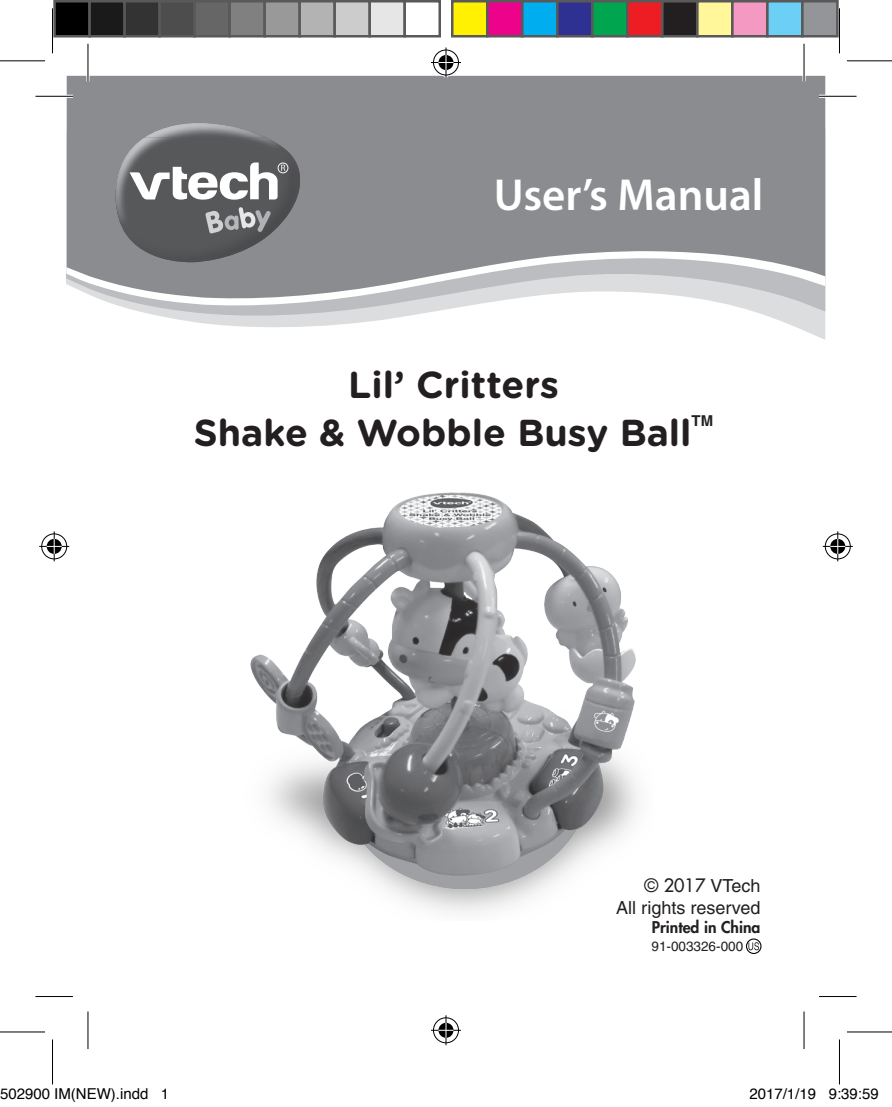
<style>
.page{position:relative;width:892px;height:1107px;background:#fff}
.page>*{position:absolute;margin:0;border:0;box-sizing:border-box;transform-origin:0 0}
.t1{font:600 45px "Myriad Pro";color:#fff}
.t2{font:700 37.5px "Gotham Rounded";color:#231f20}
.t3{font:500 18px "Helvetica";color:#231f20}
.t4{font:500 18px "Futura";color:#231f20}
.t5{font:800 15.75px "Futura";color:#231f20}
.t6{font:15px "Helvetica";color:#000}
.t7{font:700 15px "Helvetica";color:#231f20}
.t8{font:500 13.5px "Helvetica";color:#231f20}
.s1{font-family:"Helvetica"}
</style>
<div class="page">
<img style="left:250px;top:492px;width:388px;height:420px">
<svg style="left:748px;top:942px;width:11px;height:8px"></svg>
<div style="left:746px;top:938px;width:15px;height:16px;border:1px solid #000;border-radius:50%"></div>
<svg style="left:171px;top:318px;width:654px;height:22px"></svg>
<svg style="left:127px;top:308px;width:698px;height:10px"></svg>
<svg style="left:105px;top:301px;width:720px;height:7px"></svg>
<svg style="left:67px;top:76px;width:758px;height:225px;background:#95979a"></svg>
<svg style="left:115px;top:123px;width:193px;height:139px;background:#7a7b7d"></svg>
<hr style="left:35px;top:95px;width:38px;height:3px;background:#fff">
<hr style="left:819px;top:95px;width:37px;height:3px;background:#fff">
<hr style="left:86px;top:44px;width:3px;height:37px;background:#fff">
<hr style="left:802px;top:44px;width:3px;height:37px;background:#fff">
<hr style="left:35px;top:96px;width:38px;height:1px;background:#000">
<hr style="left:819px;top:96px;width:37px;height:1px;background:#000">
<hr style="left:35px;top:996px;width:38px;height:1px;background:#000">
<hr style="left:819px;top:996px;width:37px;height:1px;background:#000">
<hr style="left:88px;top:44px;width:1px;height:37px;background:#000">
<hr style="left:88px;top:1011px;width:1px;height:38px;background:#000">
<hr style="left:803px;top:44px;width:1px;height:37px;background:#000">
<hr style="left:803px;top:1011px;width:1px;height:38px;background:#000">
<hr style="left:0;top:60px;width:45px;height:1px;background:#000">
<hr style="left:847px;top:60px;width:45px;height:1px;background:#000">
<hr style="left:0;top:1031px;width:45px;height:1px;background:#000">
<hr style="left:847px;top:1031px;width:45px;height:1px;background:#000">
<hr style="left:52px;top:8px;width:1px;height:45px;background:#000">
<hr style="left:52px;top:1039px;width:1px;height:45px;background:#000">
<hr style="left:839px;top:8px;width:1px;height:45px;background:#000">
<hr style="left:839px;top:1039px;width:1px;height:45px;background:#000">
<div style="left:432px;top:48px;width:28px;height:29px;border:3px solid #fff;border-radius:50%"></div>
<hr style="left:431px;top:61px;width:30px;height:3px;background:#fff">
<hr style="left:444px;top:47px;width:3px;height:30px;background:#fff">
<div style="left:437px;top:53px;width:18px;height:19px;border:3px solid #fff;border-radius:50%"></div>
<div style="left:433px;top:50px;width:26px;height:25px;border:1px solid #000;border-radius:50%"></div>
<hr style="left:431px;top:62px;width:30px;height:1px;background:#000">
<hr style="left:445px;top:47px;width:1px;height:30px;background:#000">
<svg style="left:438px;top:55px;width:15px;height:15px"></svg>
<div style="left:432px;top:1016px;width:28px;height:28px;border:3px solid #fff;border-radius:50%"></div>
<svg style="left:431px;top:1028px;width:30px;height:4px"></svg>
<hr style="left:444px;top:1015px;width:3px;height:30px;background:#fff">
<div style="left:437px;top:1021px;width:18px;height:18px;border:3px solid #fff;border-radius:50%"></div>
<div style="left:433px;top:1017px;width:26px;height:26px;border:1px solid #000;border-radius:50%"></div>
<hr style="left:431px;top:1030px;width:30px;height:1px;background:#000">
<hr style="left:445px;top:1015px;width:1px;height:30px;background:#000">
<svg style="left:438px;top:1022px;width:15px;height:15px"></svg>
<div style="left:40px;top:532px;width:28px;height:28px;border:3px solid #fff;border-radius:50%"></div>
<hr style="left:39px;top:545px;width:30px;height:3px;background:#fff">
<hr style="left:53px;top:531px;width:3px;height:30px;background:#fff">
<div style="left:45px;top:537px;width:18px;height:18px;border:3px solid #fff;border-radius:50%"></div>
<div style="left:41px;top:533px;width:26px;height:26px;border:1px solid #000;border-radius:50%"></div>
<hr style="left:39px;top:546px;width:30px;height:1px;background:#000">
<hr style="left:54px;top:531px;width:1px;height:30px;background:#000">
<svg style="left:47px;top:539px;width:15px;height:15px"></svg>
<div style="left:823px;top:532px;width:28px;height:28px;border:3px solid #fff;border-radius:50%"></div>
<hr style="left:822px;top:545px;width:30px;height:3px;background:#fff">
<hr style="left:836px;top:531px;width:3px;height:30px;background:#fff">
<div style="left:828px;top:537px;width:18px;height:18px;border:3px solid #fff;border-radius:50%"></div>
<div style="left:825px;top:533px;width:25px;height:26px;border:1px solid #000;border-radius:50%"></div>
<hr style="left:822px;top:546px;width:30px;height:1px;background:#000">
<hr style="left:837px;top:531px;width:1px;height:30px;background:#000">
<svg style="left:830px;top:539px;width:15px;height:15px"></svg>
<div style="left:55px;top:1px;width:35px;height:35px;background:#000"></div>
<div style="left:53px;top:0;width:38px;height:37px;border:2px solid #595959"></div>
<div style="left:90px;top:1px;width:35px;height:35px;background:#1a1a1a"></div>
<div style="left:88px;top:0;width:38px;height:37px;border:2px solid #595959"></div>
<div style="left:125px;top:1px;width:35px;height:35px;background:#333"></div>
<div style="left:123px;top:0;width:38px;height:37px;border:2px solid #595959"></div>
<div style="left:160px;top:1px;width:35px;height:35px;background:#4d4d4d"></div>
<div style="left:158px;top:0;width:38px;height:37px;border:2px solid #595959"></div>
<div style="left:195px;top:1px;width:35px;height:35px;background:#666"></div>
<div style="left:193px;top:0;width:38px;height:37px;border:2px solid #595959"></div>
<div style="left:230px;top:1px;width:35px;height:35px;background:#808080"></div>
<div style="left:228px;top:0;width:38px;height:37px;border:2px solid #595959"></div>
<div style="left:265px;top:1px;width:35px;height:35px;background:#999"></div>
<div style="left:263px;top:0;width:38px;height:37px;border:2px solid #595959"></div>
<div style="left:300px;top:1px;width:35px;height:35px;background:#b3b3b3"></div>
<div style="left:298px;top:0;width:38px;height:37px;border:2px solid #595959"></div>
<div style="left:335px;top:1px;width:35px;height:35px;background:#ccc"></div>
<div style="left:333px;top:0;width:38px;height:37px;border:2px solid #595959"></div>
<div style="left:370px;top:1px;width:35px;height:35px;background:#e6e6e6"></div>
<div style="left:368px;top:0;width:38px;height:37px;border:2px solid #595959"></div>
<div style="left:403px;top:0;width:38px;height:37px;border:2px solid #595959"></div>
<div style="left:452px;top:1px;width:35px;height:35px;background:#fff101"></div>
<div style="left:451px;top:0;width:37px;height:37px;border:2px solid #595959"></div>
<div style="left:487px;top:1px;width:35px;height:35px;background:#ed028c"></div>
<div style="left:486px;top:0;width:37px;height:37px;border:2px solid #595959"></div>
<div style="left:522px;top:1px;width:35px;height:35px;background:#00aeef"></div>
<div style="left:521px;top:0;width:37px;height:37px;border:2px solid #595959"></div>
<div style="left:557px;top:1px;width:35px;height:35px;background:#2e3092"></div>
<div style="left:556px;top:0;width:37px;height:37px;border:2px solid #595959"></div>
<div style="left:592px;top:1px;width:35px;height:35px;background:#00a54f"></div>
<div style="left:591px;top:0;width:37px;height:37px;border:2px solid #595959"></div>
<div style="left:627px;top:1px;width:35px;height:35px;background:#ee1d23"></div>
<div style="left:626px;top:0;width:37px;height:37px;border:2px solid #595959"></div>
<div style="left:662px;top:1px;width:35px;height:35px;background:#231f20"></div>
<div style="left:661px;top:0;width:37px;height:37px;border:2px solid #595959"></div>
<div style="left:697px;top:1px;width:35px;height:35px;background:#fff79a"></div>
<div style="left:696px;top:0;width:37px;height:37px;border:2px solid #595959"></div>
<div style="left:732px;top:1px;width:35px;height:35px;background:#f499c2"></div>
<div style="left:731px;top:0;width:37px;height:37px;border:2px solid #595959"></div>
<div style="left:767px;top:1px;width:35px;height:35px;background:#6bcff6"></div>
<div style="left:766px;top:0;width:37px;height:37px;border:2px solid #595959"></div>
<div style="left:802px;top:1px;width:35px;height:35px;background:#939598"></div>
<div style="left:801px;top:0;width:37px;height:37px;border:2px solid #595959"></div>
<p class="t1" style="left:494px;top:166px;width:271px">User’s Manual</p>
<p class="t2" style="left:348px;top:358px;width:212px">Lil’ Critters</p>
<p class="t2" style="left:194px;top:405px;width:499px">Shake &amp; Wobble Busy Ball</p>
<p class="t7" style="left:691px;top:411px;width:23px">TM</p>
<p class="t4" style="left:644px;top:874px;width:118px">© 2017 <span class="s1">VTech</span></p>
<p class="t3" style="left:616px;top:897px;width:146px">All rights reserved</p>
<p class="t5" style="left:652px;top:917px;width:110px">Printed in China</p>
<p class="t8" style="left:651px;top:938px;width:93px">91-003326-000</p>
<p class="t6" style="left:0;top:1084px;width:171px">502900 IM(NEW).indd 1</p>
<p class="t6" style="left:749px;top:1084px;width:131px">2017/1/19 9:39:59</p>
</div>
